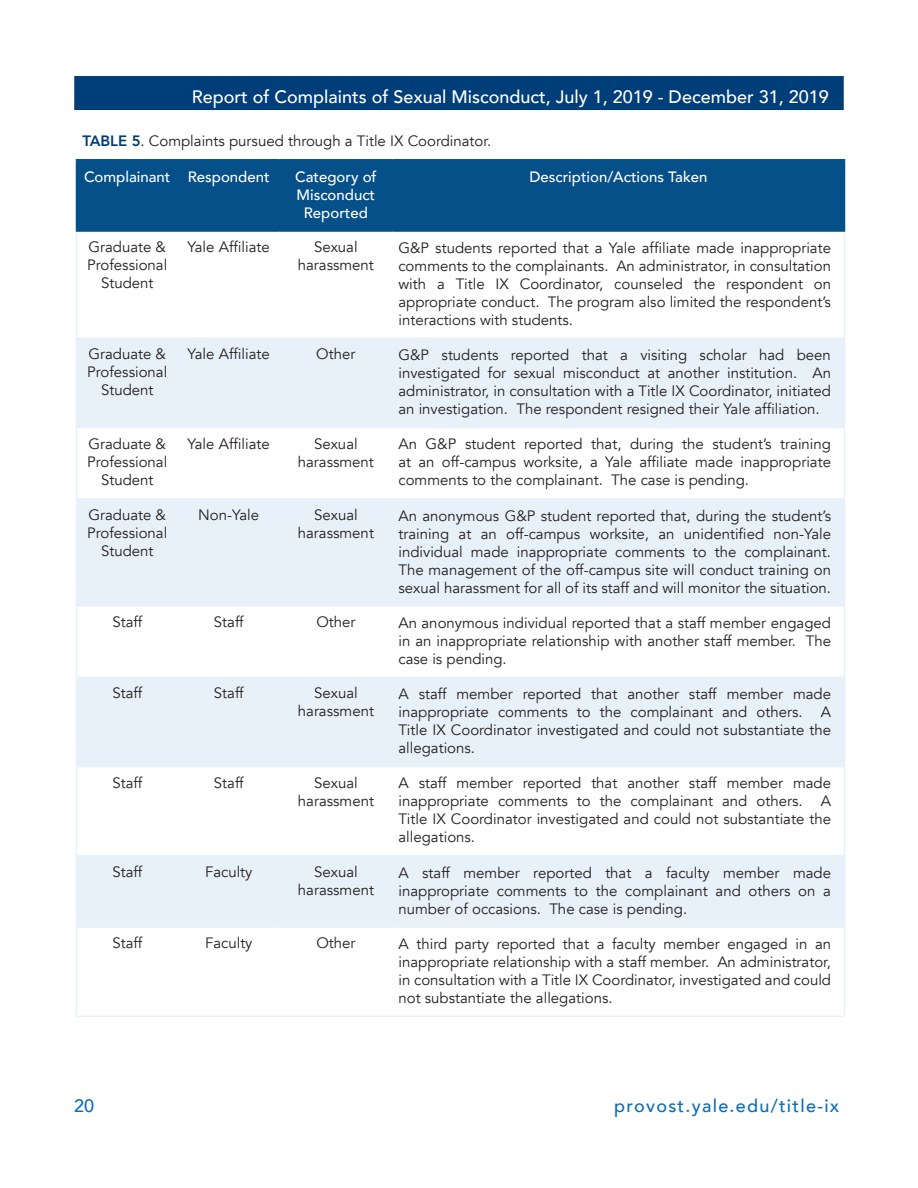
<style>
.page{position:relative;width:918px;height:1188px;background:#fff}
.page>*{position:absolute;margin:0;border:0;box-sizing:border-box;transform-origin:0 0}
.t1{font:500 18px "Avenir";color:#fff}
.t2{font:500 18px "Avenir";letter-spacing:.07em;color:#0d6cb6}
.t3{font:15px/18px "Avenir";color:#231f20;text-align:center}
.t4{font:500 15px/18px "Avenir";color:#fff;text-align:center}
.s1{font-weight:800;color:#013c76}
</style>
<div class="page">
<div style="left:75px;top:77px;width:768px;height:32px;background:#003e7a"></div>
<div style="left:74px;top:76px;width:770px;height:34px;border:2px solid #013c76"></div>
<div style="left:77px;top:161px;width:767px;height:69px;background:#06508a"></div>
<svg style="left:77px;top:339px;width:767px;height:587px;fill:#e8f1f9"></svg>
<hr style="left:76px;top:232px;width:1px;height:106px;background:#e8f1f9">
<hr style="left:844px;top:232px;width:1px;height:106px;background:#e8f1f9">
<hr style="left:76px;top:338px;width:102px;height:1px;background:#e8f1f9">
<hr style="left:76px;top:339px;width:1px;height:88px;background:#e8f1f9">
<hr style="left:178px;top:338px;width:101px;height:1px;background:#e8f1f9">
<hr style="left:279px;top:338px;width:113px;height:1px;background:#e8f1f9">
<hr style="left:392px;top:338px;width:453px;height:1px;background:#e8f1f9">
<hr style="left:844px;top:339px;width:1px;height:88px;background:#e8f1f9">
<hr style="left:76px;top:427px;width:102px;height:1px;background:#e8f1f9">
<hr style="left:76px;top:428px;width:1px;height:70px;background:#e8f1f9">
<hr style="left:178px;top:427px;width:101px;height:1px;background:#e8f1f9">
<hr style="left:279px;top:427px;width:113px;height:1px;background:#e8f1f9">
<hr style="left:392px;top:427px;width:453px;height:1px;background:#e8f1f9">
<hr style="left:844px;top:428px;width:1px;height:70px;background:#e8f1f9">
<hr style="left:76px;top:498px;width:102px;height:2px;background:#e8f1f9">
<hr style="left:76px;top:500px;width:1px;height:105px;background:#e8f1f9">
<hr style="left:178px;top:498px;width:101px;height:2px;background:#e8f1f9">
<hr style="left:279px;top:498px;width:113px;height:2px;background:#e8f1f9">
<hr style="left:392px;top:498px;width:453px;height:2px;background:#e8f1f9">
<hr style="left:844px;top:500px;width:1px;height:105px;background:#e8f1f9">
<hr style="left:76px;top:605px;width:102px;height:2px;background:#e8f1f9">
<hr style="left:76px;top:607px;width:1px;height:70px;background:#e8f1f9">
<hr style="left:178px;top:605px;width:101px;height:2px;background:#e8f1f9">
<hr style="left:279px;top:605px;width:113px;height:2px;background:#e8f1f9">
<hr style="left:392px;top:605px;width:453px;height:2px;background:#e8f1f9">
<hr style="left:844px;top:607px;width:1px;height:70px;background:#e8f1f9">
<hr style="left:76px;top:677px;width:102px;height:1px;background:#e8f1f9">
<hr style="left:76px;top:678px;width:1px;height:88px;background:#e8f1f9">
<hr style="left:178px;top:677px;width:101px;height:1px;background:#e8f1f9">
<hr style="left:279px;top:677px;width:113px;height:1px;background:#e8f1f9">
<hr style="left:392px;top:677px;width:453px;height:1px;background:#e8f1f9">
<hr style="left:844px;top:678px;width:1px;height:88px;background:#e8f1f9">
<hr style="left:76px;top:766px;width:102px;height:1px;background:#e8f1f9">
<hr style="left:76px;top:767px;width:1px;height:88px;background:#e8f1f9">
<hr style="left:178px;top:766px;width:101px;height:1px;background:#e8f1f9">
<hr style="left:279px;top:766px;width:113px;height:1px;background:#e8f1f9">
<hr style="left:392px;top:766px;width:453px;height:1px;background:#e8f1f9">
<hr style="left:844px;top:767px;width:1px;height:88px;background:#e8f1f9">
<hr style="left:76px;top:855px;width:102px;height:2px;background:#e8f1f9">
<hr style="left:76px;top:857px;width:1px;height:69px;background:#e8f1f9">
<hr style="left:178px;top:855px;width:101px;height:2px;background:#e8f1f9">
<hr style="left:279px;top:855px;width:113px;height:2px;background:#e8f1f9">
<hr style="left:392px;top:855px;width:453px;height:2px;background:#e8f1f9">
<hr style="left:844px;top:857px;width:1px;height:69px;background:#e8f1f9">
<hr style="left:76px;top:926px;width:102px;height:2px;background:#e8f1f9">
<hr style="left:76px;top:928px;width:1px;height:88px;background:#e8f1f9">
<hr style="left:178px;top:926px;width:101px;height:2px;background:#e8f1f9">
<hr style="left:279px;top:926px;width:113px;height:2px;background:#e8f1f9">
<hr style="left:392px;top:926px;width:453px;height:2px;background:#e8f1f9">
<hr style="left:844px;top:928px;width:1px;height:88px;background:#e8f1f9">
<hr style="left:76px;top:1016px;width:102px;height:1px;background:#e8f1f9">
<hr style="left:178px;top:1016px;width:101px;height:1px;background:#e8f1f9">
<hr style="left:279px;top:1016px;width:113px;height:1px;background:#e8f1f9">
<hr style="left:392px;top:1016px;width:453px;height:1px;background:#e8f1f9">
<hr style="left:76px;top:159px;width:102px;height:2px;background:#06508a">
<hr style="left:76px;top:161px;width:1px;height:69px;background:#06508a">
<hr style="left:178px;top:159px;width:101px;height:2px;background:#06508a">
<hr style="left:177px;top:161px;width:2px;height:69px;background:#06508a">
<hr style="left:279px;top:159px;width:113px;height:2px;background:#06508a">
<hr style="left:279px;top:161px;width:1px;height:69px;background:#06508a">
<hr style="left:392px;top:159px;width:453px;height:2px;background:#06508a">
<hr style="left:392px;top:161px;width:1px;height:69px;background:#06508a">
<hr style="left:844px;top:161px;width:1px;height:69px;background:#06508a">
<hr style="left:76px;top:230px;width:102px;height:2px;background:#06508a">
<hr style="left:178px;top:230px;width:101px;height:2px;background:#06508a">
<hr style="left:279px;top:230px;width:113px;height:2px;background:#06508a">
<hr style="left:392px;top:230px;width:453px;height:2px;background:#06508a">
<p class="t1" style="left:192px;top:81px;width:638px">Report of Complaints of Sexual Misconduct, July 1, 2019 - December 31, 2019</p>
<p class="t3" style="left:82px;top:132px;width:410px"><span class="s1">TABLE 5</span>. Complaints pursued through a Title IX Coordinator.</p>
<p class="t4" style="left:84px;top:167px;width:187px">Complainant Respondent</p>
<p class="t4" style="left:295px;top:167px;width:83px">Category of<br>Misconduct<br>Reported</p>
<p class="t4" style="left:529px;top:167px;width:180px">Description/Actions Taken</p>
<p class="t3" style="left:87px;top:238px;width:81px">Graduate &amp;<br>Professional<br>Student</p>
<p class="t3" style="left:188px;top:238px;width:84px">Yale Affiliate</p>
<p class="t3" style="left:298px;top:238px;width:78px">Sexual harassment</p>
<p class="t3" style="left:398px;top:239px;width:434px;text-align:justify">G&amp;P students reported that a Yale affiliate made inappropriate comments to the complainants. An administrator, in consultation with a Title IX Coordinator, counseled the respondent on appropriate conduct. The program also limited the respondent’s interactions with students.</p>
<p class="t3" style="left:87px;top:345px;width:81px">Graduate &amp;<br>Professional<br>Student</p>
<p class="t3" style="left:188px;top:345px;width:84px">Yale Affiliate</p>
<p class="t3" style="left:316px;top:345px;width:41px">Other</p>
<p class="t3" style="left:398px;top:346px;width:434px;text-align:justify">G&amp;P students reported that a visiting scholar had been investigated for sexual misconduct at another institution. An administrator, in consultation with a Title IX Coordinator, initiated an investigation. The respondent resigned their Yale affiliation.</p>
<p class="t3" style="left:87px;top:435px;width:81px">Graduate &amp;<br>Professional<br>Student</p>
<p class="t3" style="left:188px;top:435px;width:84px">Yale Affiliate</p>
<p class="t3" style="left:298px;top:435px;width:78px">Sexual harassment</p>
<p class="t3" style="left:398px;top:435px;width:434px;text-align:justify">An G&amp;P student reported that, during the student’s training at an off-campus worksite, a Yale affiliate made inappropriate comments to the complainant. The case is pending.</p>
<p class="t3" style="left:87px;top:506px;width:81px">Graduate &amp;<br>Professional<br>Student</p>
<p class="t3" style="left:198px;top:506px;width:62px">Non-Yale</p>
<p class="t3" style="left:298px;top:506px;width:78px">Sexual harassment</p>
<p class="t3" style="left:398px;top:507px;width:434px;text-align:justify">An anonymous G&amp;P student reported that, during the student’s training at an off-campus worksite, an unidentified non-Yale individual made inappropriate comments to the complainant.<br>The management of the off-campus site will conduct training on sexual harassment for all of its staff and will monitor the situation.</p>
<p class="t3" style="left:112px;top:613px;width:31px">Staff</p>
<p class="t3" style="left:214px;top:613px;width:31px">Staff</p>
<p class="t3" style="left:316px;top:613px;width:41px">Other</p>
<p class="t3" style="left:398px;top:614px;width:434px;text-align:justify">An anonymous individual reported that a staff member engaged in an inappropriate relationship with another staff member. The case is pending.</p>
<p class="t3" style="left:112px;top:684px;width:31px">Staff</p>
<p class="t3" style="left:214px;top:684px;width:31px">Staff</p>
<p class="t3" style="left:298px;top:684px;width:78px">Sexual harassment</p>
<p class="t3" style="left:398px;top:685px;width:434px;text-align:justify">A staff member reported that another staff member made inappropriate comments to the complainant and others. A Title IX Coordinator investigated and could not substantiate the allegations.</p>
<p class="t3" style="left:112px;top:774px;width:31px">Staff</p>
<p class="t3" style="left:214px;top:774px;width:31px">Staff</p>
<p class="t3" style="left:298px;top:774px;width:78px">Sexual harassment</p>
<p class="t3" style="left:398px;top:774px;width:434px;text-align:justify">A staff member reported that another staff member made inappropriate comments to the complainant and others. A Title IX Coordinator investigated and could not substantiate the allegations.</p>
<p class="t3" style="left:113px;top:863px;width:31px">Staff</p>
<p class="t3" style="left:205px;top:863px;width:49px">Faculty</p>
<p class="t3" style="left:298px;top:863px;width:78px">Sexual harassment</p>
<p class="t3" style="left:399px;top:864px;width:434px;text-align:justify">A staff member reported that a faculty member made inappropriate comments to the complainant and others on a number of occasions. The case is pending.</p>
<p class="t3" style="left:113px;top:934px;width:31px">Staff</p>
<p class="t3" style="left:205px;top:934px;width:49px">Faculty</p>
<p class="t3" style="left:316px;top:934px;width:41px">Other</p>
<p class="t3" style="left:399px;top:935px;width:434px;text-align:justify">A third party reported that a faculty member engaged in an inappropriate relationship with a staff member. An administrator, in consultation with a Title IX Coordinator, investigated and could not substantiate the allegations.</p>
<p class="t2" style="left:74px;top:1090px;width:22px">20</p>
<p class="t2" style="left:614px;top:1090px;width:227px">provost.yale.edu/title-ix</p>
</div>
